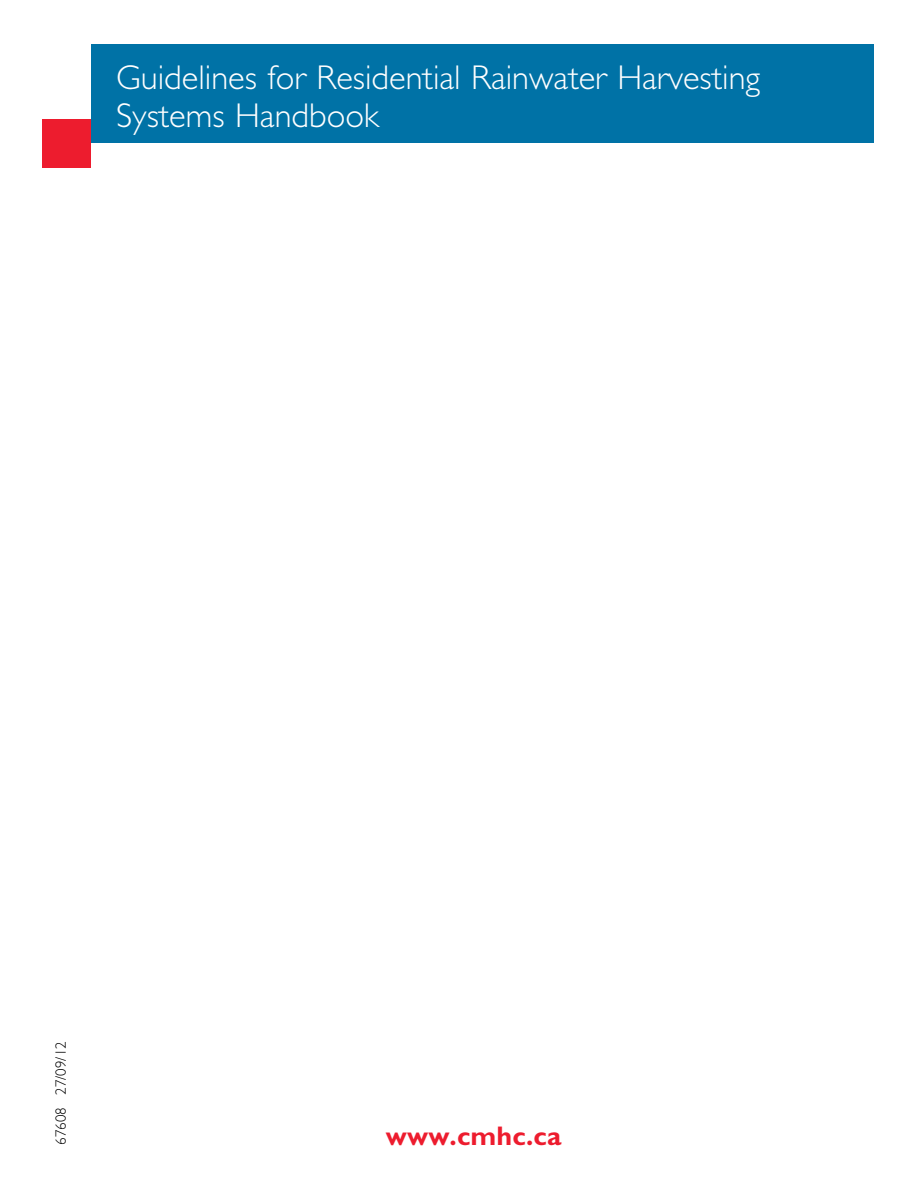
<style>
.page{position:relative;width:918px;height:1188px;background:#fff}
.page>*{position:absolute;margin:0;border:0;box-sizing:border-box;transform-origin:0 0}
.t1{font:300 34.5px/37.5px "Gill Sans Std";color:#fff}
.t2{font:700 27px "Gill Sans Std";letter-spacing:.005em;color:#ed1c2e}
.t3{font:300 15px "Gill Sans Std";color:#000}
</style>
<div class="page">
<div style="left:92px;top:44px;width:782px;height:99px;background:#0072a6"></div>
<div style="left:43px;top:120px;width:48px;height:48px;background:#ed1c2e"></div>
<p class="t1" style="left:116px;top:59px;width:646px">Guidelines for Residential Rainwater Harvesting<br>Systems Handbook</p>
<p class="t3" style="left:52px;top:1145px;width:105px;rotate:-90deg">67608 27/09/12</p>
<p class="t2" style="left:386px;top:1120px;width:177px">www.cmhc.ca</p>
</div>
